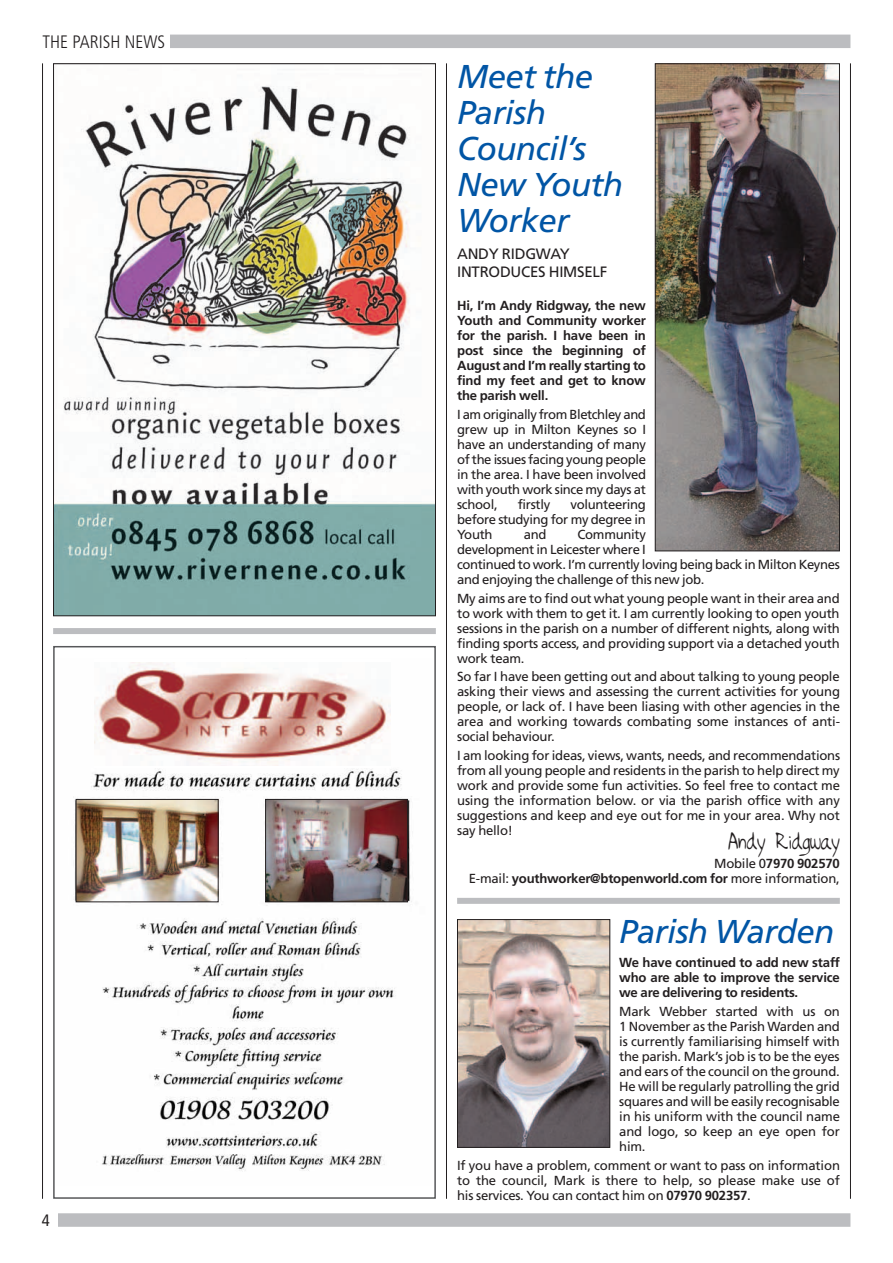
<style>
.page{position:relative;width:893px;height:1263px;background:#fff}
.page>*{position:absolute;margin:0;border:0;box-sizing:border-box;transform-origin:0 0}
.t1{font:italic 33px/36px "Frutiger";letter-spacing:-.015em;color:#0155a5}
.t2{font:24px "Ryans Hand";color:#231f20;scale:.8 1}
.t3{font:300 condensed 18px "Frutiger";color:#231f20}
.t4{font:condensed 16.5px "Frutiger";color:#231f20}
.t5{font:15px/18px "Frutiger";letter-spacing:-.015em;color:#231f20}
.t6{font:13.2px/15px "Frutiger";letter-spacing:-.015em;color:#231f20;text-align:justify}
.t7{font:700 13.2px/15px "Frutiger";letter-spacing:-.015em;color:#231f20;text-align:justify}
.s1{font-weight:400}
.s2{font-weight:700}
</style>
<div class="page">
<img style="left:55px;top:86px;width:379px;height:528px">
<img style="left:74px;top:769px;width:338px;height:402px">
<div style="left:53px;top:646px;width:383px;height:553px;border:2px solid #57585a"></div>
<img style="left:78px;top:801px;width:139px;height:99px">
<div style="left:76px;top:799px;width:143px;height:103px;border:1px solid #231f20"></div>
<img style="left:267px;top:801px;width:139px;height:99px">
<div style="left:265px;top:799px;width:143px;height:103px;border:1px solid #231f20"></div>
<img style="left:94px;top:663px;width:297px;height:102px">
<div style="left:136px;top:35px;width:714px;height:13px;background:#bcbdc0"></div>
<div style="left:457px;top:898px;width:383px;height:6px;background:#bcbdc0"></div>
<div style="left:43px;top:1213px;width:807px;height:14px;background:#bcbdc0"></div>
<hr style="left:850px;top:63px;width:1px;height:1136px;background:#231f20">
<hr style="left:42px;top:63px;width:1px;height:1136px;background:#231f20">
<div style="left:43px;top:34px;width:127px;height:21px;background:#fff"></div>
<hr style="left:446px;top:63px;width:1px;height:1136px;background:#231f20">
<div style="left:41px;top:1209px;width:17px;height:24px;background:#fff"></div>
<img style="left:657px;top:65px;width:181px;height:484px">
<div style="left:655px;top:63px;width:185px;height:488px;border:1px solid #231f20"></div>
<img style="left:459px;top:921px;width:149px;height:225px">
<div style="left:457px;top:919px;width:153px;height:229px;border:1px solid #231f20"></div>
<div style="left:53px;top:628px;width:383px;height:6px;background:#bcbdc0"></div>
<h3 class="t3" style="left:43px;top:34px;width:124px">THE PARISH NEWS</h3>
<p class="t4" style="left:42px;top:1213px;width:9px">4</p>
<h1 class="t1" style="left:457px;top:61px;width:167px">Meet the<br>Parish<br>Council’s<br>New Youth<br>Worker</h1>
<p class="t5" style="left:457px;top:246px;width:152px">ANDY RIDGWAY<br>INTRODUCES HIMSELF</p>
<p class="t7" style="left:457px;top:299px;width:190px">Hi, I’m Andy Ridgway, the new Youth and Community worker for the parish. I have been in post since the beginning of August and I’m really starting to find my feet and get to know the parish well.</p>
<p class="t6" style="left:457px;top:408px;width:190px">I am originally from Bletchley and grew up in Milton Keynes so I have an understanding of many of the issues facing young people in the area. I have been involved with youth work since my days at school,</p>
<p class="t6" style="left:518px;top:498px;width:34px">firstly</p>
<p class="t6" style="left:457px;top:498px;width:190px;text-indent:113px">volunteering before studying for my degree in Youth</p>
<p class="t6" style="left:524px;top:528px;width:24px">and</p>
<p class="t6" style="left:457px;top:528px;width:384px;text-align:left;text-indent:120px">Community<br>development in Leicester where I<br>continued to work. I’m currently loving being back in Milton Keynes and enjoying the challenge of this new job.</p>
<p class="t6" style="left:457px;top:592px;width:384px">My aims are to find out what young people want in their area and to work with them to get it. I am currently looking to open youth sessions in the parish on a number of different nights, along with finding sports access, and providing support via a detached youth work team.</p>
<p class="t6" style="left:457px;top:670px;width:384px">So far I have been getting out and about talking to young people asking their views and assessing the current activities for young people, or lack of. I have been liasing with other agencies in the area and working towards combating some instances of anti&shy;social behaviour.</p>
<p class="t6" style="left:457px;top:749px;width:384px">I am looking for ideas, views, wants, needs, and recommendations from all young people and residents in the parish to help direct my work and provide some fun activities. So feel free to contact me using the information below. or via the parish office with any suggestions and keep and eye out for me in your area. Why not say hello!</p>
<h2 class="t2" style="left:727px;top:831px;width:142px">Andy Ridgway</h2>
<p class="t7" style="left:469px;top:857px;width:372px;text-align:right"><span class="s1">Mobile 0</span>7970 902570<br><span class="s1">E-mail:</span> youthworker@btopenworld.com for <span class="s1">more information,</span></p>
<h1 class="t1" style="left:619px;top:916px;width:217px">Parish Warden</h1>
<p class="t7" style="left:619px;top:956px;width:222px">We have continued to add new staff who are able to improve the service we are delivering to residents.</p>
<p class="t6" style="left:619px;top:1005px;width:222px">Mark Webber started with us on 1 November as the Parish Warden and is currently familiarising himself with the parish. Mark’s job is to be the eyes and ears of the council on the ground.<br>He will be regularly patrolling the grid squares and will be easily recognisable in his uniform with the council name and logo, so keep an eye open for him.</p>
<p class="t6" style="left:457px;top:1159px;width:384px">If you have a problem, comment or want to pass on information to the council, Mark is there to help, so please make use of his services. You can contact him on <span class="s2">07970 902357</span>.</p>
</div>
